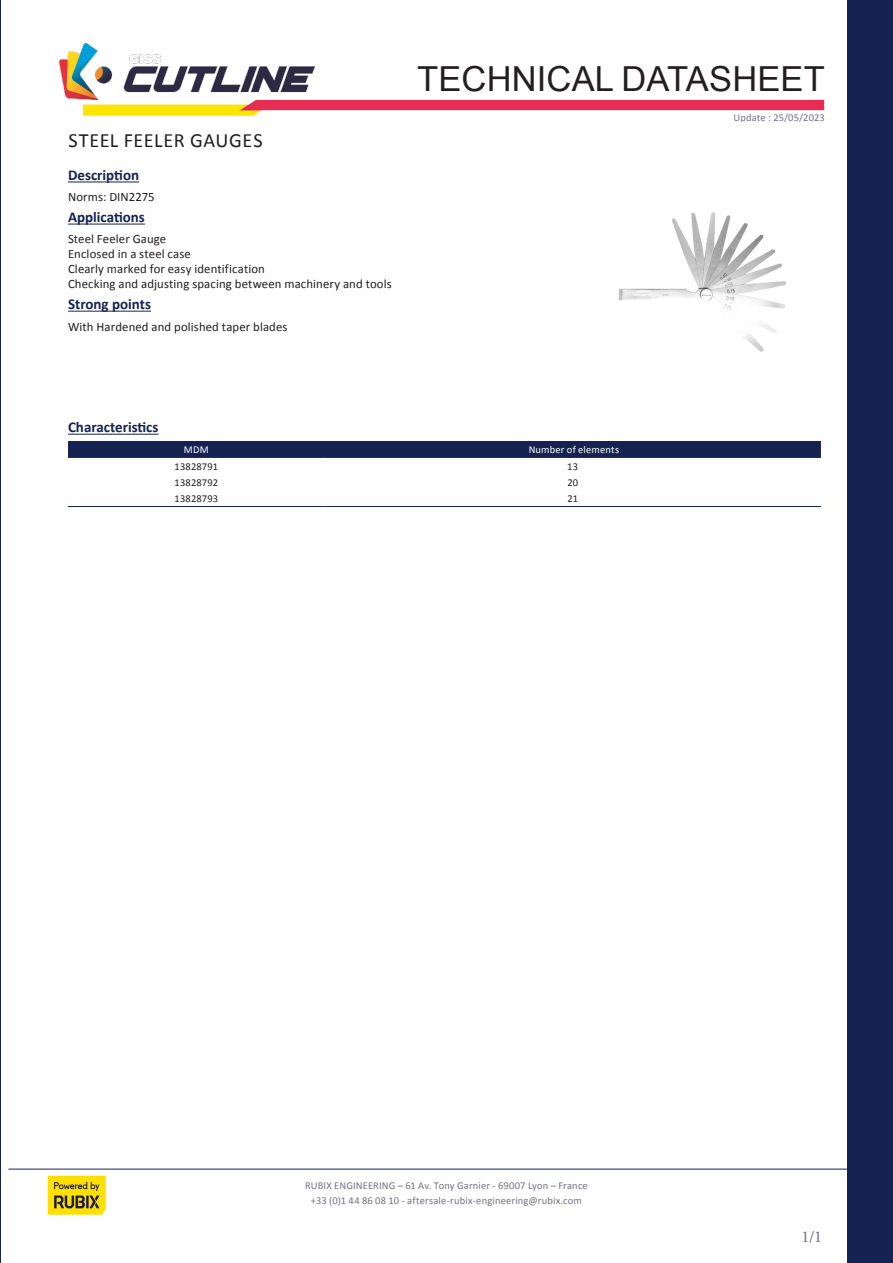
<style>
.page{position:relative;width:893px;height:1263px;background:#fff}
.page>*{position:absolute;margin:0;border:0;box-sizing:border-box;transform-origin:0 0}
.t1{font:34.5px "Arial";letter-spacing:.005em;color:#231f20}
.STANDARD_RANGE_LABEL{font:20.25px "Calibri";letter-spacing:.025em;color:#231f20}
.t2{font:16.5px "Minion Pro";color:#757085}
.STANDARD_SUBTITLE{font:700 15px "Calibri";color:#142352}
.STANDARD_RANGE_DESCR{font:12.75px "Calibri";letter-spacing:.01em;color:#231f20}
.DATE_LABEL{font:10.5px "Calibri";letter-spacing:.015em;color:#757085}
._08-TAB_REF_BODY{font:10.5px "Calibri";letter-spacing:.015em;color:#231f20}
._08-TAB_HEADER{font:10.5px "Calibri";letter-spacing:.015em;color:#fff}
._08-TAB_BODY{font:10.5px "Calibri";color:#231f20}
._08-TAB_REF_HEADER{font:10.5px "Calibri";color:#fff}
</style>
<div class="page">
<img style="left:47px;top:1175px;width:59px;height:40px">
<hr style="left:9px;top:1169px;width:871px;height:1px;background:#142352">
<hr style="left:0;top:0;width:1px;height:1263px;background:#142352">
<div style="left:847px;top:0;width:46px;height:1263px;background:#142352"></div>
<img style="left:83px;top:99px;width:742px;height:17px">
<img style="left:59px;top:43px;width:255px;height:57px">
<img style="left:619px;top:212px;width:168px;height:140px">
<hr style="left:68px;top:181px;width:71px;height:1px;background:#142352">
<hr style="left:68px;top:224px;width:77px;height:1px;background:#142352">
<hr style="left:68px;top:311px;width:83px;height:1px;background:#142352">
<div style="left:68px;top:441px;width:753px;height:16px;background:#142352"></div>
<hr style="left:68px;top:457px;width:257px;height:1px;background:#142352">
<hr style="left:325px;top:457px;width:496px;height:1px;background:#142352">
<hr style="left:68px;top:506px;width:257px;height:1px;background:#142352">
<hr style="left:325px;top:506px;width:496px;height:1px;background:#142352">
<hr style="left:68px;top:434px;width:91px;height:1px;background:#142352">
<p class="STANDARD_RANGE_LABEL" style="left:68px;top:126px;width:196px">STEEL FEELER GAUGES</p>
<p class="STANDARD_SUBTITLE" style="left:68px;top:165px;width:73px">Description</p>
<p class="STANDARD_SUBTITLE" style="left:68px;top:207px;width:78px">Applications</p>
<p class="STANDARD_RANGE_DESCR" style="left:68px;top:188px;width:88px">Norms: DIN2275</p>
<p class="STANDARD_RANGE_DESCR" style="left:68px;top:230px;width:100px">Steel Feeler Gauge</p>
<p class="STANDARD_RANGE_DESCR" style="left:68px;top:245px;width:124px">Enclosed in a steel case</p>
<p class="STANDARD_RANGE_DESCR" style="left:68px;top:260px;width:198px">Clearly marked for easy identification</p>
<p class="STANDARD_RANGE_DESCR" style="left:68px;top:275px;width:325px">Checking and adjusting spacing between machinery and tools</p>
<p class="STANDARD_SUBTITLE" style="left:68px;top:294px;width:84px">Strong points</p>
<p class="STANDARD_RANGE_DESCR" style="left:68px;top:317px;width:221px">With Hardened and polished taper blades</p>
<p class="t1" style="left:417px;top:55px;width:409px">TECHNICAL DATASHEET</p>
<p class="DATE_LABEL" style="left:733px;top:110px;width:93px">Update : 25/05/2023</p>
<p class="STANDARD_SUBTITLE" style="left:68px;top:417px;width:92px">Characteristics</p>
<p class="_08-TAB_REF_HEADER" style="left:184px;top:442px;width:26px">MDM</p>
<p class="_08-TAB_HEADER" style="left:529px;top:442px;width:92px">Number of elements</p>
<p class="_08-TAB_REF_BODY" style="left:175px;top:459px;width:45px">13828791</p>
<p class="_08-TAB_BODY" style="left:567px;top:459px;width:12px">13</p>
<p class="_08-TAB_REF_BODY" style="left:175px;top:475px;width:45px">13828792</p>
<p class="_08-TAB_BODY" style="left:567px;top:475px;width:12px">20</p>
<p class="_08-TAB_REF_BODY" style="left:174px;top:491px;width:45px">13828793</p>
<p class="_08-TAB_BODY" style="left:567px;top:491px;width:12px">21</p>
<p class="DATE_LABEL" style="left:305px;top:1178px;width:284px">RUBIX ENGINEERING – 61 Av. Tony Garnier - 69007 Lyon – France</p>
<p class="DATE_LABEL" style="left:311px;top:1193px;width:273px">+33 (0)1 44 86 08 10 - aftersale-rubix-engineering@rubix.com</p>
<p class="t2" style="left:802px;top:1226px;width:22px">1/1</p>
</div>
